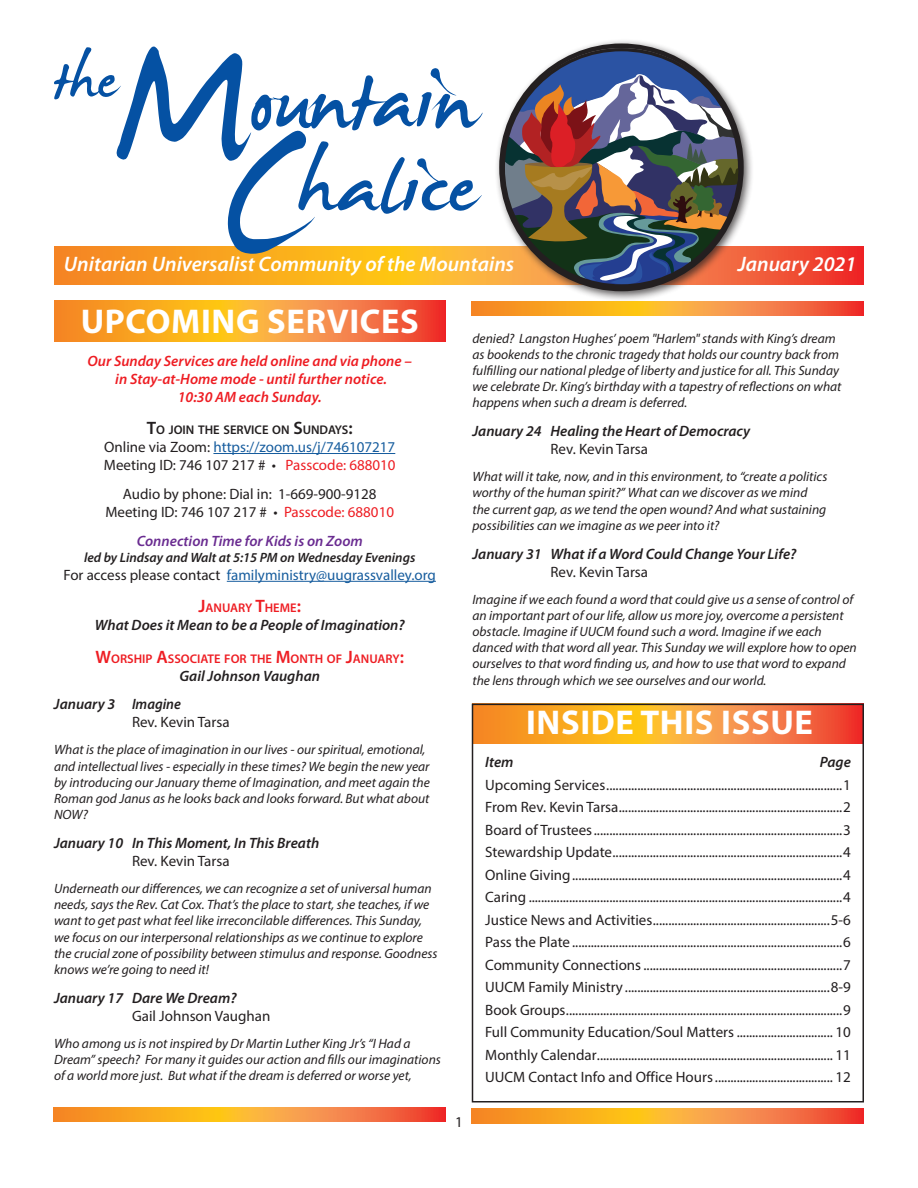
<style>
.page{position:relative;width:918px;height:1188px;background:#fff}
.page>*{position:absolute;margin:0;border:0;box-sizing:border-box;transform-origin:0 0}
.t1{font:700 34.5px "Myriad Pro";letter-spacing:.02em;color:#fff}
.t2{font:italic 600 21px "Myriad Pro";color:#fff}
.t3{font:15px/22.5px "Myriad Pro";color:#231f20;text-align:justify}
.t4{font:italic 600 15px/28.8px "Myriad Pro";color:#231f20}
.t5{font:italic 600 15px/18px "Myriad Pro";color:#ee1d23;text-align:center}
.t6{font:15px "Myriad Pro";color:#175d9e}
.t7{font:italic 600 15px "Myriad Pro";color:#6a2c91}
.t8{font:italic 13.5px/16.2px "Myriad Pro";color:#231f20}
.t9{font:italic 600 13.5px "Myriad Pro";color:#231f20}
.t10{font:600 12.6px "Myriad Pro";color:#ee1d23}
.t11{font:600 12.6px "Myriad Pro";color:#231f20}
.s1{font-size:18px}
.s2{color:#175d9e}
.s3{color:#ee1d23}
.s4{color:#231f20}
</style>
<div class="page">
<svg style="left:472px;top:703px;width:391px;height:41px;background:#f59230"></svg>
<svg style="left:472px;top:1108px;width:392px;height:15px;background:#f79230"></svg>
<svg style="left:53px;top:1107px;width:393px;height:15px;background:#f79230"></svg>
<svg style="left:55px;top:246px;width:808px;height:39px;background:#f79124"></svg>
<div style="left:494px;top:38px;width:261px;height:264px;background:#231f20;opacity:.75"></div>
<svg style="left:504px;top:49px;width:237px;height:238px"></svg>
<svg style="left:54px;top:46px;width:429px;height:208px"></svg>
<svg style="left:55px;top:301px;width:391px;height:41px;background:#f79230"></svg>
<div style="left:472px;top:704px;width:392px;height:398px;border:2px solid #231f20"></div>
<hr style="left:213px;top:453px;width:182px;height:1px;background:#175d9e">
<hr style="left:227px;top:581px;width:209px;height:1px;background:#175d9e">
<svg style="left:472px;top:301px;width:392px;height:15px;background:#f79230"></svg>
<h2 class="t2" style="left:64px;top:251px;width:452px">Unitarian Universalist Community of the Mountains</h2>
<h2 class="t2" style="left:738px;top:251px;width:120px">January 2021</h2>
<h1 class="t1" style="left:81px;top:299px;width:340px">UPCOMING SERVICES</h1>
<p class="t5" style="left:87px;top:351px;width:326px">Our Sunday Services are held online and via phone – in Stay-at-Home mode - until further notice.<br>10:30 AM each Sunday.</p>
<p class="t11" style="left:147px;top:422px;width:207px"><span class="s1">T</span>O JOIN THE SERVICE ON <span class="s1">S</span>UNDAYS<span class="s1">:</span></p>
<p class="t3" style="left:104px;top:438px;width:293px;line-height:18px">Online via Zoom: <span class="s2">https://zoom.us/j/746107217<br></span>Meeting ID: 746 107 217 # • <span class="s3">Passcode: 688010</span></p>
<p class="t3" style="left:105px;top:485px;width:290px;line-height:18px;text-align:center">Audio by phone: Dial in: 1-669-900-9128<br>Meeting ID: 746 107 217 # • <span class="s3">Passcode: 688010</span></p>
<p class="t7" style="left:137px;top:531px;width:228px">Connection Time for Kids is on Zoom</p>
<p class="t9" style="left:84px;top:549px;width:333px">led by Lindsay and Walt at 5:15 PM on Wednesday Evenings</p>
<p class="t6" style="left:64px;top:566px;width:374px"><span class="s4">For access please contact</span> familyministry@uugrassvalley.org</p>
<p class="t10" style="left:199px;top:600px;width:104px"><span class="s1">J</span>ANUARY <span class="s1">T</span>HEME<span class="s1">:</span></p>
<p class="t4" style="left:95px;top:610px;width:312px">What Does it Mean to be a People of Imagination?</p>
<p class="t10" style="left:96px;top:650px;width:310px"><span class="s1">W</span>ORSHIP <span class="s1">A</span>SSOCIATE FOR THE <span class="s1">M</span>ONTH OF <span class="s1">J</span>ANUARY<span class="s1">:</span></p>
<p class="t4" style="left:54px;top:661px;width:268px;text-indent:125px">Gail Johnson Vaughan<br>January 3 Imagine</p>
<p class="t3" style="left:132px;top:711px;width:99px">Rev. Kevin Tarsa</p>
<p class="t8" style="left:54px;top:742px;width:377px">What is the place of imagination in our lives - our spiritual, emotional, and intellectual lives - especially in these times? We begin the new year by introducing our January theme of Imagination, and meet again the Roman god Janus as he looks back and looks forward. But what about NOW?</p>
<p class="t4" style="left:54px;top:828px;width:267px">January 10 In This Moment, In This Breath</p>
<p class="t3" style="left:132px;top:849px;width:99px">Rev. Kevin Tarsa</p>
<p class="t8" style="left:54px;top:880px;width:385px">Underneath our differences, we can recognize a set of universal human needs, says the Rev. Cat Cox. That’s the place to start, she teaches, if we want to get past what feel like irreconcilable differences. This Sunday, we focus on our interpersonal relationships as we continue to explore the crucial zone of possibility between stimulus and response. Goodness knows we’re going to need it!</p>
<p class="t4" style="left:54px;top:983px;width:184px">January 17 Dare We Dream?</p>
<p class="t3" style="left:132px;top:1004px;width:140px">Gail Johnson Vaughan</p>
<p class="t8" style="left:54px;top:1035px;width:388px">Who among us is not inspired by Dr Martin Luther King Jr’s “I Had a<br>Dream” speech? For many it guides our action and fills our imaginations of a world more just. But what if the dream is deferred or worse yet,</p>
<p class="t8" style="left:472px;top:330px;width:371px">denied? Langston Hughes’ poem "Harlem" stands with King’s dream as bookends to the chronic tragedy that holds our country back from fulfilling our national pledge of liberty and justice for all. This Sunday we celebrate Dr. King’s birthday with a tapestry of reflections on what happens when such a dream is deferred.</p>
<p class="t4" style="left:472px;top:416px;width:279px">January 24 Healing the Heart of Democracy</p>
<p class="t3" style="left:550px;top:438px;width:99px">Rev. Kevin Tarsa</p>
<p class="t8" style="left:472px;top:468px;width:356px">What will it take, now, and in this environment, to “create a politics worthy of the human spirit?” What can we discover as we mind the current gap, as we tend the open wound? And what sustaining possibilities can we imagine as we peer into it?</p>
<p class="t4" style="left:472px;top:539px;width:325px">January 31 What if a Word Could Change Your Life?</p>
<p class="t3" style="left:550px;top:560px;width:99px">Rev. Kevin Tarsa</p>
<p class="t8" style="left:472px;top:591px;width:386px">Imagine if we each found a word that could give us a sense of control of an important part of our life, allow us more joy, overcome a persistent obstacle. Imagine if UUCM found such a word. Imagine if we each danced with that word all year. This Sunday we will explore how to open ourselves to that word finding us, and how to use that word to expand the lens through which we see ourselves and our world.</p>
<h1 class="t1" style="left:526px;top:700px;width:288px">INSIDE THIS ISSUE</h1>
<p class="t4" style="left:485px;top:748px;width:30px">Item</p>
<p class="t4" style="left:820px;top:748px;width:33px">Page</p>
<p class="t3" style="left:485px;top:773px;width:367px">Upcoming Services............................................................................1<br>From Rev. Kevin Tarsa........................................................................2<br>Board of Trustees................................................................................3<br>Stewardship Update..........................................................................4<br>Online Giving.......................................................................................4<br>Caring .....................................................................................................4<br>Justice News and Activities.........................................................5-6<br>Pass the Plate .......................................................................................6<br>Community Connections................................................................7<br>UUCM Family Ministry ..................................................................8-9<br>Book Groups.........................................................................................9<br>Full Community Education/Soul Matters</p>
<p class="t3" style="left:485px;top:1021px;width:367px;text-indent:350px">10<br>Monthly Calendar............................................................................ 11<br>UUCM Contact Info and Office Hours...................................... 12</p>
<p class="t3" style="left:455px;top:1111px;width:9px">1</p>
</div>
